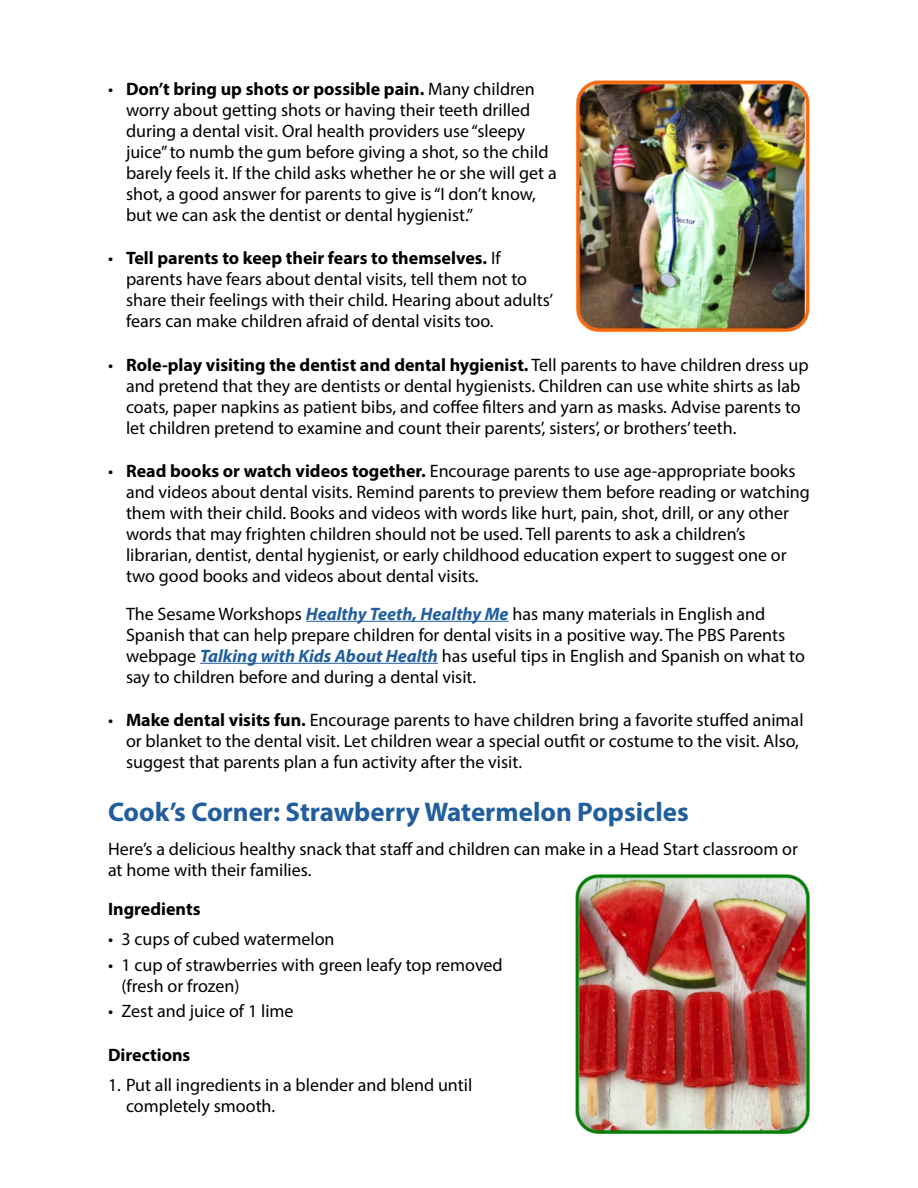
<style>
.page{position:relative;width:918px;height:1188px;background:#fff}
.page>*{position:absolute;margin:0;border:0;box-sizing:border-box;transform-origin:0 0}
.Heading_1{font:700 27px "Myriad Pro";color:#215e9e}
.Body_text{font:18px/21px "Myriad Pro";color:#000}
.List_ingredient{font:18px/21px "Myriad Pro";color:#000}
.Body_text-2{font:700 18px "Myriad Pro";color:#000}
.s1{font-weight:700}
.s2{font-weight:700;font-style:italic;color:#215e9e}
</style>
<div class="page">
<hr style="left:306px;top:621px;width:203px;height:1px;background:#215e9e">
<hr style="left:200px;top:663px;width:238px;height:1px;background:#215e9e">
<img style="left:577px;top:81px;width:233px;height:251px">
<img style="left:575px;top:874px;width:235px;height:260px">
<p class="Body_text" style="left:126px;top:78px;width:432px;text-indent:-18px">• <span class="s1">Don’t bring up shots or possible pain.</span> Many children worry about getting shots or having their teeth drilled during a dental visit. Oral health providers use “sleepy juice” to numb the gum before giving a shot, so the child barely feels it. If the child asks whether he or she will get a shot, a good answer for parents to give is “I don’t know, but we can ask the dentist or dental hygienist.”</p>
<p class="Body_text" style="left:126px;top:247px;width:429px;text-indent:-18px">• <span class="s1">Tell parents to keep their fears to themselves.</span> If parents have fears about dental visits, tell them not to share their feelings with their child. Hearing about adults’ fears can make children afraid of dental visits too.</p>
<p class="Body_text" style="left:126px;top:354px;width:684px;text-indent:-18px">• <span class="s1">Role-play visiting the dentist and dental hygienist.</span> Tell parents to have children dress up and pretend that they are dentists or dental hygienists. Children can use white shirts as lab coats, paper napkins as patient bibs, and coffee filters and yarn as masks. Advise parents to let children pretend to examine and count their parents’, sisters’, or brothers’ teeth.</p>
<p class="Body_text" style="left:126px;top:460px;width:685px;text-indent:-18px">• <span class="s1">Read books or watch videos together.</span> Encourage parents to use age-appropriate books and videos about dental visits. Remind parents to preview them before reading or watching them with their child. Books and videos with words like hurt, pain, shot, drill, or any other words that may frighten children should not be used. Tell parents to ask a children’s librarian, dentist, dental hygienist, or early childhood education expert to suggest one or two good books and videos about dental visits.</p>
<p class="Body_text" style="left:126px;top:603px;width:680px">The Sesame Workshops <span class="s2">Healthy Teeth, Healthy Me</span> has many materials in English and Spanish that can help prepare children for dental visits in a positive way. The PBS Parents webpage <span class="s2">Talking with Kids About Health</span> has useful tips in English and Spanish on what to say to children before and during a dental visit.</p>
<p class="Body_text" style="left:126px;top:709px;width:679px;text-indent:-18px">• <span class="s1">Make dental visits fun.</span> Encourage parents to have children bring a favorite stuffed animal or blanket to the dental visit. Let children wear a special outfit or costume to the visit. Also, suggest that parents plan a fun activity after the visit.</p>
<h1 class="Heading_1" style="left:108px;top:794px;width:582px">Cook’s Corner: Strawberry Watermelon Popsicles</h1>
<p class="Body_text" style="left:108px;top:838px;width:692px">Here’s a delicious healthy snack that staff and children can make in a Head Start classroom or at home with their families.</p>
<p class="Body_text-2" style="left:108px;top:897px;width:94px">Ingredients</p>
<p class="List_ingredient" style="left:108px;top:928px;width:228px">• 3 cups of cubed watermelon</p>
<p class="List_ingredient" style="left:122px;top:954px;width:383px;text-indent:-14px">• 1 cup of strawberries with green leafy top removed (fresh or frozen)</p>
<p class="List_ingredient" style="left:108px;top:1000px;width:187px">• Zest and juice of 1 lime</p>
<p class="Body_text-2" style="left:108px;top:1043px;width:84px">Directions</p>
<p class="Body_text" style="left:126px;top:1074px;width:348px;text-indent:-18px">1. Put all ingredients in a blender and blend until completely smooth.</p>
</div>
